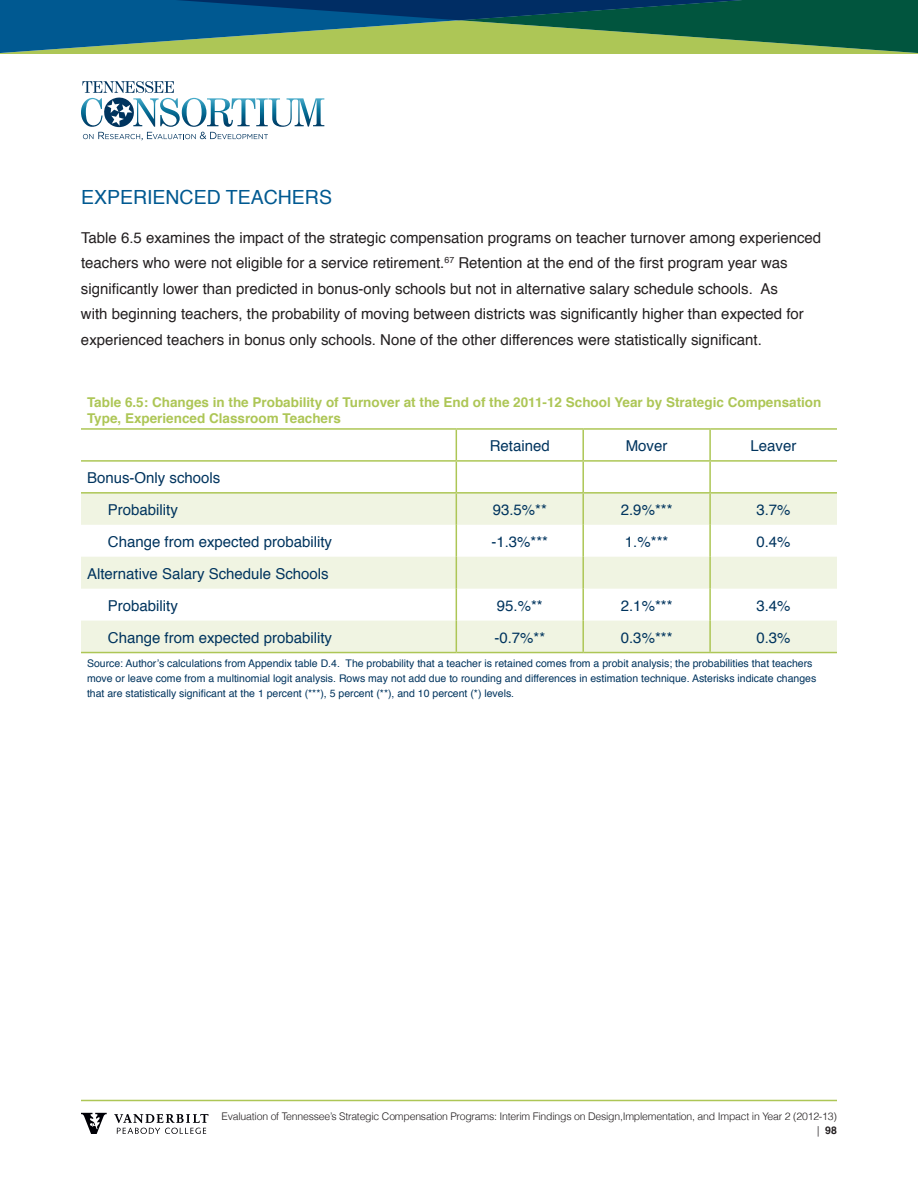
<style>
.page{position:relative;width:918px;height:1188px;background:#fff}
.page>*{position:absolute;margin:0;border:0;box-sizing:border-box;transform-origin:0 0}
.t1{font:19.5px "Helvetica";color:#005991}
.t2{font:15px/25.5px "Helvetica";color:#231f20}
.t3{font:15px/32px "Helvetica";color:#00345e}
.t4{font:700 13.5px/16.2px "Helvetica";color:#adc656}
.t5{font:10.5px/15px "Helvetica";color:#00345e}
.t6{font:300 10.5px/14.1px "Helvetica";letter-spacing:-.02em;color:#231f20;text-align:right}
.s1{font-weight:700}
</style>
<div class="page">
<svg style="left:0;top:0;width:918px;height:54px;background:#387662"></svg>
<svg style="left:81px;top:81px;width:243px;height:59px"></svg>
<hr style="left:81px;top:1100px;width:756px;height:1px;background:#adc656">
<svg style="left:81px;top:1113px;width:26px;height:21px"></svg>
<svg style="left:114px;top:1114px;width:94px;height:20px"></svg>
<svg style="left:81px;top:494px;width:756px;height:158px;fill:#f0f4e2"></svg>
<hr style="left:456px;top:430px;width:1px;height:30px;background:#adc656">
<hr style="left:456px;top:462px;width:1px;height:30px;background:#adc656">
<hr style="left:456px;top:494px;width:1px;height:31px;background:#adc656">
<hr style="left:456px;top:525px;width:1px;height:32px;background:#adc656">
<hr style="left:456px;top:557px;width:1px;height:32px;background:#adc656">
<hr style="left:456px;top:589px;width:1px;height:32px;background:#adc656">
<hr style="left:456px;top:621px;width:1px;height:31px;background:#adc656">
<hr style="left:81px;top:428px;width:375px;height:2px;background:#adc656">
<hr style="left:456px;top:428px;width:127px;height:2px;background:#adc656">
<hr style="left:583px;top:428px;width:127px;height:2px;background:#adc656">
<hr style="left:710px;top:428px;width:127px;height:2px;background:#adc656">
<hr style="left:81px;top:460px;width:375px;height:2px;background:#adc656">
<hr style="left:456px;top:460px;width:127px;height:2px;background:#adc656">
<hr style="left:583px;top:460px;width:127px;height:2px;background:#adc656">
<hr style="left:710px;top:460px;width:127px;height:2px;background:#adc656">
<hr style="left:81px;top:492px;width:375px;height:2px;background:#adc656">
<hr style="left:456px;top:492px;width:127px;height:2px;background:#adc656">
<hr style="left:583px;top:492px;width:127px;height:2px;background:#adc656">
<hr style="left:710px;top:492px;width:127px;height:2px;background:#adc656">
<hr style="left:582px;top:430px;width:2px;height:30px;background:#adc656">
<hr style="left:709px;top:430px;width:2px;height:30px;background:#adc656">
<hr style="left:582px;top:462px;width:2px;height:30px;background:#adc656">
<hr style="left:709px;top:462px;width:2px;height:30px;background:#adc656">
<hr style="left:582px;top:494px;width:2px;height:31px;background:#adc656">
<hr style="left:709px;top:494px;width:2px;height:31px;background:#adc656">
<hr style="left:582px;top:525px;width:2px;height:32px;background:#adc656">
<hr style="left:709px;top:525px;width:2px;height:32px;background:#adc656">
<hr style="left:582px;top:557px;width:2px;height:32px;background:#adc656">
<hr style="left:709px;top:557px;width:2px;height:32px;background:#adc656">
<hr style="left:582px;top:589px;width:2px;height:32px;background:#adc656">
<hr style="left:709px;top:589px;width:2px;height:32px;background:#adc656">
<hr style="left:582px;top:621px;width:2px;height:31px;background:#adc656">
<hr style="left:709px;top:621px;width:2px;height:31px;background:#adc656">
<hr style="left:81px;top:652px;width:375px;height:1px;background:#adc656">
<hr style="left:456px;top:652px;width:127px;height:1px;background:#adc656">
<hr style="left:583px;top:652px;width:127px;height:1px;background:#adc656">
<hr style="left:710px;top:652px;width:127px;height:1px;background:#adc656">
<h1 class="t1" style="left:81px;top:182px;width:253px">EXPERIENCED TEACHERS</h1>
<p class="t2" style="left:81px;top:225px;width:742px">Table 6.5 examines the impact of the strategic compensation programs on teacher turnover among experienced teachers who were not eligible for a service retirement.<sup>67</sup> Retention at the end of the first program year was significantly lower than predicted in bonus-only schools but not in alternative salary schedule schools. As<br>with beginning teachers, the probability of moving between districts was significantly higher than expected for experienced teachers in bonus only schools. None of the other differences were statistically significant.</p>
<p class="t4" style="left:87px;top:394px;width:736px">Table 6.5: Changes in the Probability of Turnover at the End of the 2011-12 School Year by Strategic Compensation<br>Type, Experienced Classroom Teachers</p>
<p class="t3" style="left:490px;top:430px;width:62px">Retained</p>
<p class="t3" style="left:626px;top:430px;width:43px">Mover</p>
<p class="t3" style="left:751px;top:430px;width:47px">Leaver</p>
<p class="t3" style="left:108px;top:462px;width:114px;text-indent:-21px">Bonus-Only schools<br>Probability</p>
<p class="t3" style="left:493px;top:494px;width:56px">93.5%**</p>
<p class="t3" style="left:621px;top:494px;width:53px">2.9%***</p>
<p class="t3" style="left:756px;top:494px;width:36px">3.7%</p>
<p class="t3" style="left:108px;top:526px;width:226px">Change from expected probability</p>
<p class="t3" style="left:491px;top:526px;width:58px">-1.3%***</p>
<p class="t3" style="left:625px;top:526px;width:45px">1.%***</p>
<p class="t3" style="left:756px;top:526px;width:36px">0.4%</p>
<p class="t3" style="left:108px;top:558px;width:222px;text-indent:-21px">Alternative Salary Schedule Schools<br>Probability</p>
<p class="t3" style="left:497px;top:590px;width:47px">95.%**</p>
<p class="t3" style="left:621px;top:590px;width:53px">2.1%***</p>
<p class="t3" style="left:756px;top:590px;width:36px">3.4%</p>
<p class="t3" style="left:108px;top:622px;width:226px">Change from expected probability</p>
<p class="t3" style="left:494px;top:622px;width:52px">-0.7%**</p>
<p class="t3" style="left:621px;top:622px;width:53px">0.3%***</p>
<p class="t3" style="left:756px;top:622px;width:36px">0.3%</p>
<p class="t5" style="left:87px;top:656px;width:731px">Source: Author’s calculations from Appendix table D.4. The probability that a teacher is retained comes from a probit analysis; the probabilities that teachers move or leave come from a multinomial logit analysis. Rows may not add due to rounding and differences in estimation technique. Asterisks indicate changes that are statistically significant at the 1 percent (***), 5 percent (**), and 10 percent (*) levels.</p>
<p class="t6" style="left:222px;top:1109px;width:617px">Evaluation of Tennessee’s Strategic Compensation Programs: Interim Findings on Design,Implementation, and Impact in Year 2 (2012-13) | <span class="s1">98</span></p>
</div>
